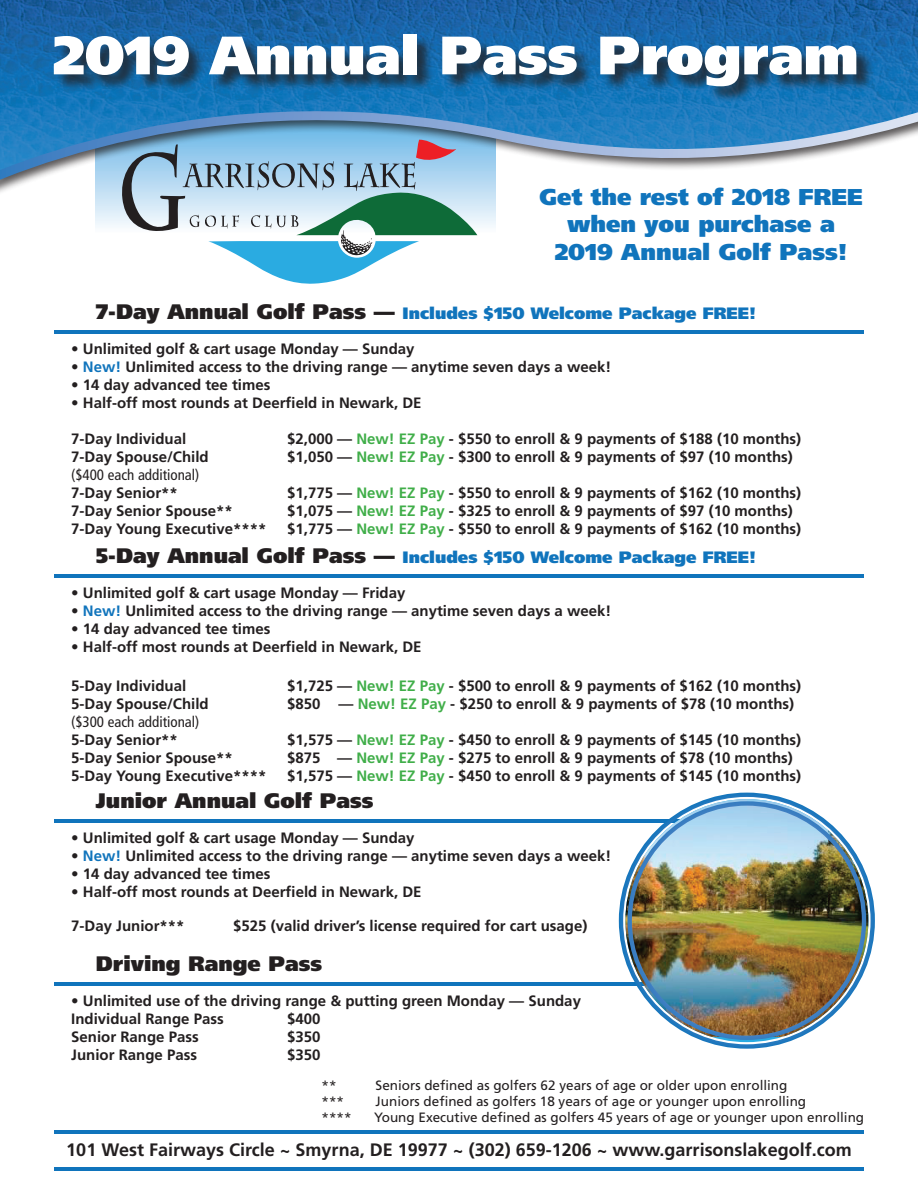
<style>
.page{position:relative;width:918px;height:1188px;background:#fff}
.page>*{position:absolute;margin:0;border:0;box-sizing:border-box;transform-origin:0 0}
.t1{font:900 54px "Frutiger LT Std";color:#fff}
.t2{font:900 22.95px/27.5px "Frutiger LT Std";color:#1074bc;text-align:center}
.t3{font:900 21px "Frutiger LT Std";color:#231f20}
.t4{font:700 18px "Frutiger LT Std";color:#231f20}
.t5{font:900 16.5px "Frutiger LT Std";color:#1074bc}
.t6{font:700 15px/18px "Frutiger LT Std";color:#231f20}
.t7{font:condensed 15px "Frutiger LT Std";color:#231f20}
.t8{font:13.5px "Frutiger LT Std";color:#231f20}
.s1{font-size:21px;color:#231f20}
.s2{color:#1074bc}
.s3{color:#40ae49}
</style>
<div class="page">
<div style="left:0;top:0;width:918px;height:223px;background:#231f20;opacity:.75"></div>
<svg style="left:0;top:0;width:918px;height:213px"></svg>
<svg style="left:120px;top:140px;width:357px;height:144px"></svg>
<hr style="left:54px;top:330px;width:810px;height:4px;background:#1074bc">
<hr style="left:54px;top:574px;width:810px;height:4px;background:#1074bc">
<hr style="left:54px;top:819px;width:726px;height:4px;background:#1074bc">
<hr style="left:54px;top:982px;width:780px;height:4px;background:#1074bc">
<hr style="left:54px;top:1167px;width:810px;height:4px;background:#1074bc">
<img style="left:625px;top:799px;width:243px;height:238px">
<hr style="left:54px;top:1130px;width:810px;height:4px;background:#1074bc">
<div style="left:55px;top:35px;width:819px;height:69px;background:#231f20;opacity:.75"></div>
<h1 class="t1" style="left:53px;top:22px;width:807px">2019 Annual Pass Program</h1>
<h2 class="t2" style="left:539px;top:183px;width:325px">Get the rest of 2018 FREE when you purchase a<br>2019 Annual Golf Pass!</h2>
<p class="t5" style="left:96px;top:303px;width:662px"><span class="s1">7-Day Annual Golf Pass —</span> Includes $150 Welcome Package FREE!</p>
<p class="t6" style="left:71px;top:340px;width:345px">• Unlimited golf &amp; cart usage Monday — Sunday</p>
<p class="t6" style="left:71px;top:358px;width:542px">• <span class="s2">New!</span> Unlimited access to the driving range — anytime seven days a week!</p>
<p class="t6" style="left:71px;top:376px;width:201px">• 14 day advanced tee times</p>
<p class="t6" style="left:71px;top:394px;width:352px">• Half-off most rounds at Deerfield in Newark, DE</p>
<p class="t6" style="left:71px;top:430px;width:117px">7-Day Individual</p>
<p class="t6" style="left:287px;top:430px;width:516px">$2,000 — <span class="s3">New! EZ Pay</span> - $550 to enroll &amp; 9 payments of $188 (10 months)</p>
<p class="t6" style="left:71px;top:448px;width:139px">7-Day Spouse/Child</p>
<p class="t6" style="left:287px;top:448px;width:507px">$1,050 — <span class="s3">New! EZ Pay</span> - $300 to enroll &amp; 9 payments of $97 (10 months)</p>
<p class="t7" style="left:71px;top:466px;width:130px">($400 each additional)</p>
<p class="t6" style="left:71px;top:484px;width:108px">7-Day Senior**</p>
<p class="t6" style="left:287px;top:484px;width:516px">$1,775 — <span class="s3">New! EZ Pay</span> - $550 to enroll &amp; 9 payments of $162 (10 months)</p>
<p class="t6" style="left:71px;top:502px;width:163px">7-Day Senior Spouse**</p>
<p class="t6" style="left:287px;top:502px;width:507px">$1,075 — <span class="s3">New! EZ Pay</span> - $325 to enroll &amp; 9 payments of $97 (10 months)</p>
<p class="t6" style="left:71px;top:520px;width:197px">7-Day Young Executive****</p>
<p class="t6" style="left:287px;top:520px;width:516px">$1,775 — <span class="s3">New! EZ Pay</span> - $550 to enroll &amp; 9 payments of $162 (10 months)</p>
<p class="t5" style="left:96px;top:547px;width:662px"><span class="s1">5-Day Annual Golf Pass —</span> Includes $150 Welcome Package FREE!</p>
<p class="t6" style="left:71px;top:584px;width:336px">• Unlimited golf &amp; cart usage Monday — Friday</p>
<p class="t6" style="left:71px;top:602px;width:542px">• <span class="s2">New!</span> Unlimited access to the driving range — anytime seven days a week!</p>
<p class="t6" style="left:71px;top:620px;width:201px">• 14 day advanced tee times</p>
<p class="t6" style="left:71px;top:638px;width:352px">• Half-off most rounds at Deerfield in Newark, DE</p>
<p class="t6" style="left:71px;top:677px;width:117px">5-Day Individual</p>
<p class="t6" style="left:287px;top:677px;width:516px">$1,725 — <span class="s3">New! EZ Pay</span> - $500 to enroll &amp; 9 payments of $162 (10 months)</p>
<p class="t6" style="left:71px;top:695px;width:139px">5-Day Spouse/Child</p>
<p class="t6" style="left:287px;top:695px;width:509px">$850 — <span class="s3">New! EZ Pay</span> - $250 to enroll &amp; 9 payments of $78 (10 months)</p>
<p class="t7" style="left:71px;top:714px;width:130px">($300 each additional)</p>
<p class="t6" style="left:71px;top:731px;width:108px">5-Day Senior**</p>
<p class="t6" style="left:287px;top:731px;width:516px">$1,575 — <span class="s3">New! EZ Pay</span> - $450 to enroll &amp; 9 payments of $145 (10 months)</p>
<p class="t6" style="left:71px;top:749px;width:163px">5-Day Senior Spouse**</p>
<p class="t6" style="left:287px;top:749px;width:507px">$875 — <span class="s3">New! EZ Pay</span> - $275 to enroll &amp; 9 payments of $78 (10 months)</p>
<p class="t6" style="left:71px;top:767px;width:197px">5-Day Young Executive****</p>
<p class="t6" style="left:287px;top:767px;width:516px">$1,575 — <span class="s3">New! EZ Pay</span> - $450 to enroll &amp; 9 payments of $145 (10 months)</p>
<h3 class="t3" style="left:96px;top:788px;width:279px">Junior Annual Golf Pass</h3>
<p class="t6" style="left:71px;top:829px;width:345px">• Unlimited golf &amp; cart usage Monday — Sunday</p>
<p class="t6" style="left:71px;top:847px;width:542px">• <span class="s2">New!</span> Unlimited access to the driving range — anytime seven days a week!</p>
<p class="t6" style="left:71px;top:865px;width:201px">• 14 day advanced tee times</p>
<p class="t6" style="left:71px;top:883px;width:352px">• Half-off most rounds at Deerfield in Newark, DE</p>
<p class="t6" style="left:71px;top:917px;width:115px">7-Day Junior***</p>
<p class="t6" style="left:233px;top:917px;width:356px">$525 (valid driver’s license required for cart usage)</p>
<h3 class="t3" style="left:96px;top:951px;width:228px">Driving Range Pass</h3>
<p class="t6" style="left:71px;top:992px;width:511px">• Unlimited use of the driving range &amp; putting green Monday — Sunday<br>Individual Range Pass</p>
<p class="t6" style="left:287px;top:1010px;width:35px">$400</p>
<p class="t6" style="left:71px;top:1028px;width:129px">Senior Range Pass</p>
<p class="t6" style="left:287px;top:1028px;width:35px">$350</p>
<p class="t6" style="left:71px;top:1046px;width:127px">Junior Range Pass</p>
<p class="t6" style="left:287px;top:1046px;width:35px">$350</p>
<p class="t8" style="left:322px;top:1077px;width:17px">**</p>
<p class="t8" style="left:376px;top:1077px;width:413px">Seniors defined as golfers 62 years of age or older upon enrolling</p>
<p class="t8" style="left:322px;top:1093px;width:24px">***</p>
<p class="t8" style="left:376px;top:1093px;width:432px">Juniors defined as golfers 18 years of age or younger upon enrolling</p>
<p class="t8" style="left:322px;top:1110px;width:32px">****</p>
<p class="t8" style="left:374px;top:1110px;width:492px">Young Executive defined as golfers 45 years of age or younger upon enrolling</p>
<p class="t4" style="left:66px;top:1139px;width:787px">101 West Fairways Circle ~ Smyrna, DE 19977 ~ (302) 659-1206 ~ www.garrisonslakegolf.com</p>
</div>
